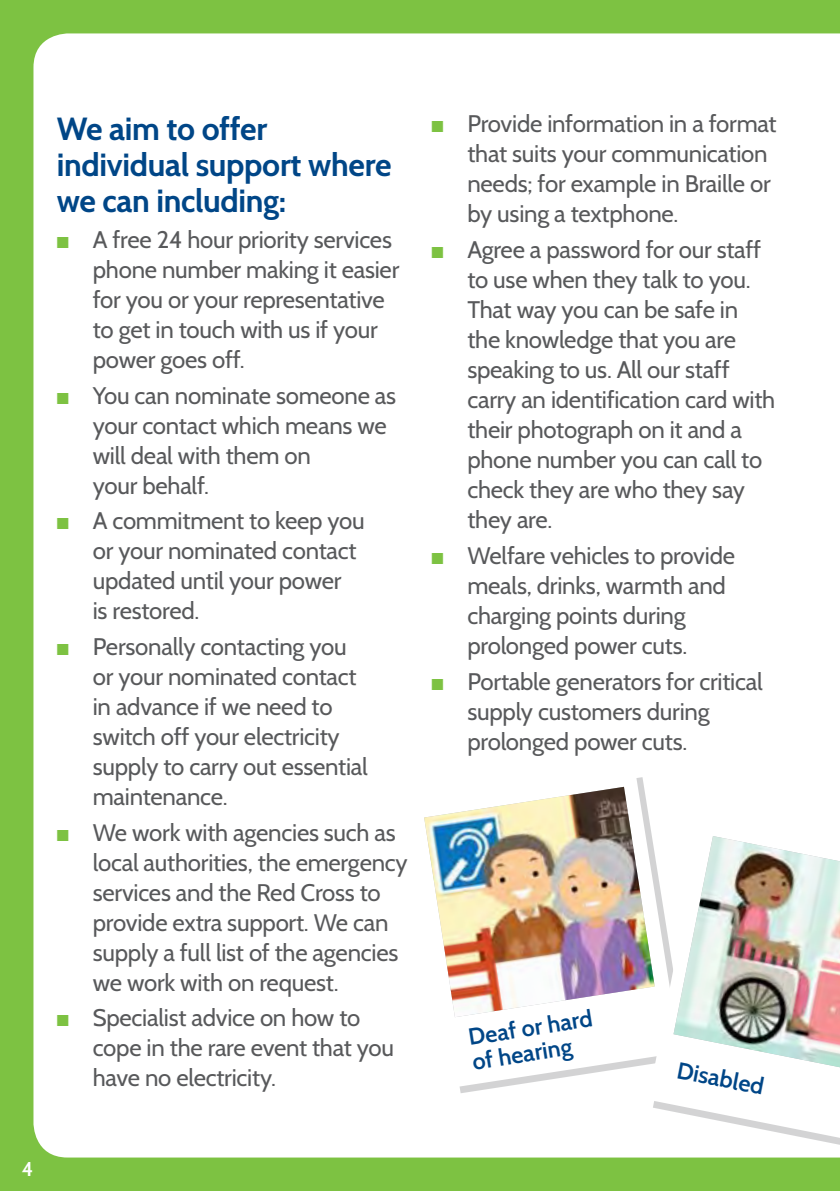
<style>
.page{position:relative;width:840px;height:1191px;background:#fff}
.page>*{position:absolute;margin:0;border:0;box-sizing:border-box;transform-origin:0 0}
.t1{font:700 32px/36px "Cabin";letter-spacing:-.01em;color:#004687}
.t2{font:24px/30px "Cabin";letter-spacing:-.01em;color:#58595b}
.t3{font:600 23.4px/25px "Cabin";color:#004687}
.t4{font:600 20px "Cabin";color:#fff}
</style>
<div class="page">
<div style="left:0;top:0;width:839px;height:1191px;background:#7dc242"></div>
<div style="left:33px;top:33px;width:806px;height:1124px;background:#fff"></div>
<svg style="left:415px;top:777px;width:272px;height:316px;background:#fbfbfb"></svg>
<div style="left:408px;top:771px;width:271px;height:316px;background:#fff"></div>
<img style="left:424px;top:787px;width:230px;height:230px">
<div style="left:652px;top:1137px;width:187px;height:15px;background:#fff"></div>
<svg style="left:647px;top:820px;width:192px;height:317px;background:#f9f9f9"></svg>
<img style="left:673px;top:836px;width:166px;height:231px">
<svg style="left:57px;top:236px;width:11px;height:12px"></svg>
<svg style="left:57px;top:392px;width:11px;height:11px"></svg>
<svg style="left:57px;top:518px;width:11px;height:11px"></svg>
<svg style="left:57px;top:643px;width:11px;height:12px"></svg>
<svg style="left:57px;top:829px;width:11px;height:11px"></svg>
<svg style="left:57px;top:1015px;width:11px;height:11px"></svg>
<svg style="left:431px;top:121px;width:11px;height:11px"></svg>
<svg style="left:431px;top:247px;width:11px;height:11px"></svg>
<svg style="left:431px;top:552px;width:11px;height:12px"></svg>
<svg style="left:431px;top:678px;width:11px;height:11px"></svg>
<h1 class="t1" style="left:57px;top:111px;width:336px">We aim to offer individual support where we can including:</h1>
<p class="t2" style="left:93px;top:224px;width:308px">A free 24 hour priority services phone number making it easier for you or your representative to get in touch with us if your power goes off.</p>
<p class="t2" style="left:93px;top:380px;width:305px">You can nominate someone as your contact which means we will deal with them on<br>your behalf.</p>
<p class="t2" style="left:93px;top:505px;width:273px">A commitment to keep you or your nominated contact updated until your power<br>is restored.</p>
<p class="t2" style="left:93px;top:631px;width:276px">Personally contacting you or your nominated contact in advance if we need to switch off your electricity supply to carry out essential maintenance.</p>
<p class="t2" style="left:93px;top:817px;width:316px">We work with agencies such as local authorities, the emergency services and the Red Cross to provide extra support. We can supply a full list of the agencies we work with on request.</p>
<p class="t2" style="left:93px;top:1002px;width:302px">Specialist advice on how to cope in the rare event that you have no electricity.</p>
<p class="t4" style="left:22px;top:1157px;width:13px">4</p>
<p class="t2" style="left:467px;top:109px;width:310px">Provide information in a format that suits your communication needs; for example in Braille or by using a textphone.</p>
<p class="t2" style="left:467px;top:234px;width:309px">Agree a password for our staff to use when they talk to you.<br>That way you can be safe in the knowledge that you are speaking to us. All our staff carry an identification card with their photograph on it and a phone number you can call to check they are who they say they are.</p>
<p class="t2" style="left:467px;top:540px;width:269px">Welfare vehicles to provide meals, drinks, warmth and charging points during prolonged power cuts.</p>
<p class="t2" style="left:467px;top:666px;width:296px">Portable generators for critical supply customers during prolonged power cuts.</p>
<p class="t3" style="left:466px;top:1024px;width:126px;rotate:-9deg">Deaf or hard of hearing</p>
<p class="t3" style="left:679px;top:1057px;width:90px;rotate:11deg">Disabled</p>
</div>
